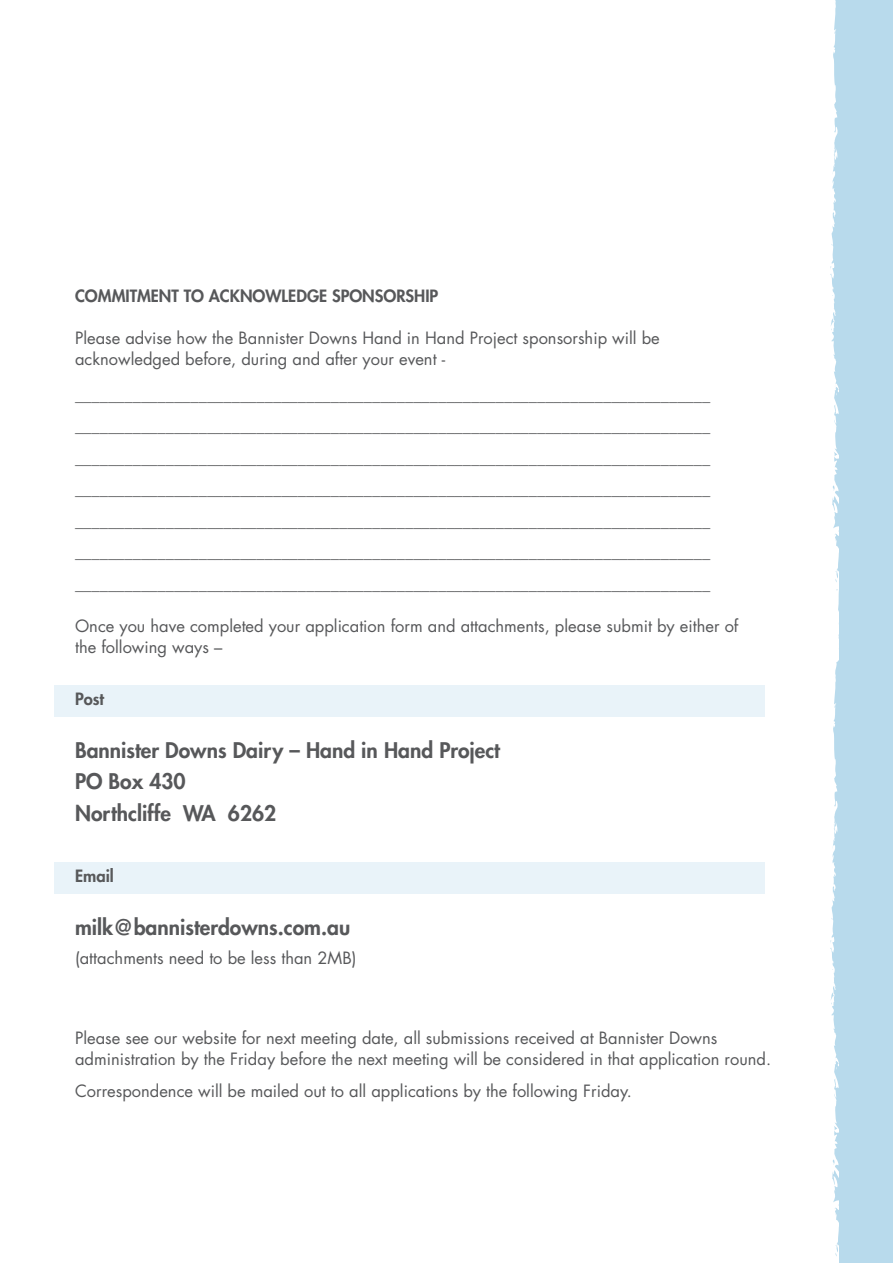
<style>
.page{position:relative;width:893px;height:1263px;background:#fff}
.page>*{position:absolute;margin:0;border:0;box-sizing:border-box;transform-origin:0 0}
.t1{font:800 21px "Futura Std";color:#57585a}
.t2{font:16.5px/21px "Futura Std";color:#57585a}
.t3{font:800 16.5px "Futura Std";color:#57585a}
</style>
<div class="page">
<div style="left:839px;top:0;width:54px;height:1263px;background:#b8daec"></div>
<svg style="left:830px;top:0;width:9px;height:1256px"></svg>
<div style="left:54px;top:862px;width:711px;height:32px;background:#e9f3f9"></div>
<div style="left:54px;top:685px;width:711px;height:31px;background:#e9f3f9"></div>
<p class="t3" style="left:75px;top:285px;width:365px">COMMITMENT TO ACKNOWLEDGE SPONSORSHIP</p>
<p class="t2" style="left:75px;top:327px;width:586px">Please advise how the Bannister Downs Hand in Hand Project sponsorship will be acknowledged before, during and after your event -</p>
<p class="t2" style="left:75px;top:384px;width:637px">_____________________________________________________________________________</p>
<p class="t2" style="left:75px;top:416px;width:637px">_____________________________________________________________________________</p>
<p class="t2" style="left:75px;top:447px;width:637px">_____________________________________________________________________________</p>
<p class="t2" style="left:75px;top:479px;width:637px">_____________________________________________________________________________</p>
<p class="t2" style="left:75px;top:510px;width:637px">_____________________________________________________________________________</p>
<p class="t2" style="left:75px;top:542px;width:637px">_____________________________________________________________________________</p>
<p class="t2" style="left:75px;top:573px;width:637px">_____________________________________________________________________________</p>
<p class="t2" style="left:75px;top:615px;width:665px">Once you have completed your application form and attachments, please submit by either of the following ways –</p>
<p class="t3" style="left:75px;top:688px;width:31px">Post</p>
<p class="t1" style="left:75px;top:736px;width:426px">Bannister Downs Dairy – Hand in Hand Project</p>
<p class="t1" style="left:75px;top:768px;width:112px">PO Box 430</p>
<p class="t1" style="left:75px;top:799px;width:203px">Northcliffe WA 6262</p>
<p class="t3" style="left:75px;top:865px;width:40px">Email</p>
<p class="t1" style="left:75px;top:913px;width:277px">milk@bannisterdowns.com.au</p>
<p class="t2" style="left:75px;top:948px;width:283px">(attachments need to be less than 2MB)</p>
<p class="t2" style="left:75px;top:1028px;width:697px">Please see our website for next meeting date, all submissions received at Bannister Downs administration by the Friday before the next meeting will be considered in that application round.</p>
<p class="t2" style="left:75px;top:1080px;width:558px">Correspondence will be mailed out to all applications by the following Friday.</p>
</div>
